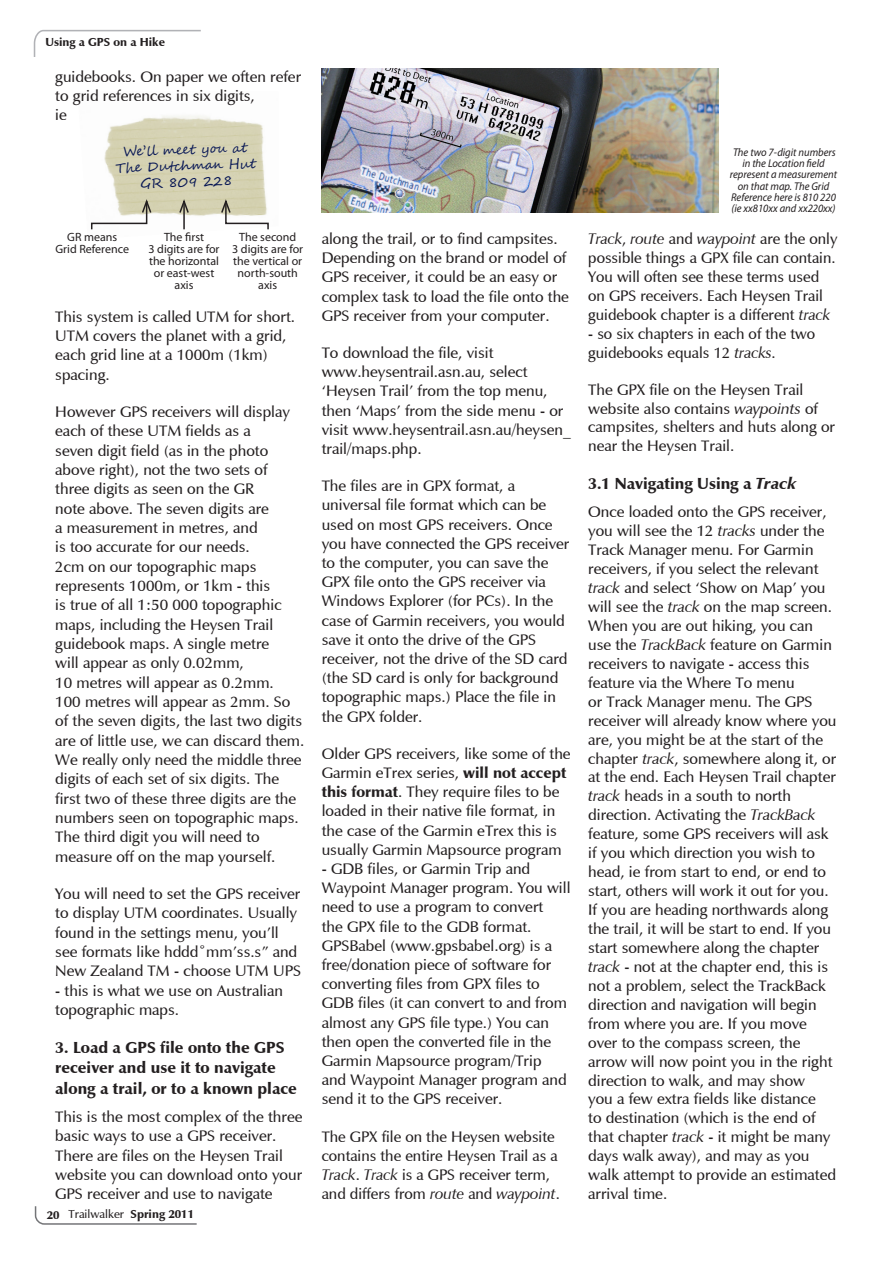
<style>
.page{position:relative;width:893px;height:1263px;background:#fff}
.page>*{position:absolute;margin:0;border:0;box-sizing:border-box;transform-origin:0 0}
.Subhead_2_copy{font:700 16.5px/20.2px "Mg Open Cosmetica";color:#231f20}
.Body_Copy2{font:15.75px/18.9px "Mg Open Cosmetica";color:#231f20}
.t1{font:13.5px/16.2px "Segoe Script";color:#091855;text-align:center}
.JEZ-Diagram_componen{font:12px/12px "Myriad Pro";color:#231f20;text-align:center}
.t2{font:700 12px "Mg Open Cosmetica";color:#231f20}
.JEZ-Diagram_componen-2{font:italic 11.25px/11.2px "Myriad Pro";color:#231f20;text-align:center;scale:.94 1}
.s1{font-size:11.85px}
.s2{font-weight:400}
.s3{font-weight:700}
.s4{font-style:italic}
</style>
<div class="page">
<svg style="left:34px;top:1206px;width:163px;height:19px"></svg>
<svg style="left:33px;top:29px;width:168px;height:28px"></svg>
<div style="left:41px;top:1208px;width:24px;height:13px;background:#fff"></div>
<img style="left:104px;top:115px;width:162px;height:115px">
<hr style="left:183px;top:201px;width:2px;height:28px;background:#231f20">
<svg style="left:178px;top:197px;width:12px;height:17px"></svg>
<svg style="left:90px;top:197px;width:63px;height:33px"></svg>
<svg style="left:220px;top:197px;width:49px;height:33px"></svg>
<img style="left:322px;top:68px;width:396px;height:144px">
<p class="t2" style="left:45px;top:35px;width:121px">Using a GPS on a Hike</p>
<p class="Body_Copy2" style="left:55px;top:68px;width:247px">guidebooks. On paper we often refer to grid references in six digits,<br>ie</p>
<p class="t1" style="left:115px;top:144px;width:141px;rotate:-2deg">We’ll meet you at<br>The Dutchman Hut</p>
<p class="t1" style="left:140px;top:176px;width:94px;rotate:-2deg">GR 809 228</p>
<p class="JEZ-Diagram_componen" style="left:56px;top:231px;width:75px">GR means<br>Grid Reference</p>
<p class="JEZ-Diagram_componen" style="left:149px;top:231px;width:72px">The first<br>3 digits are for the horizontal or east-west axis</p>
<p class="JEZ-Diagram_componen" style="left:232px;top:231px;width:72px">The second<br>3 digits are for the vertical or north-south axis</p>
<p class="Body_Copy2" style="left:55px;top:307px;width:241px;line-height:19.4px">This system is called UTM for short.<br>UTM covers the planet with a grid, each grid line at a 1000m (1km) spacing.</p>
<p class="Body_Copy2" style="left:55px;top:402px;width:250px;line-height:19.4px">However GPS receivers will display each of these UTM fields as a<br>seven digit field (as in the photo above right), not the two sets of three digits as seen on the GR<br>note above. The seven digits are<br>a measurement in metres, and<br>is too accurate for our needs.<br>2cm on our topographic maps represents 1000m, or 1km - this<br>is true of all 1:50 000 topographic maps, including the Heysen Trail guidebook maps. A single metre<br>will appear as only 0.02mm,<br>10 metres will appear as 0.2mm.<br>100 metres will appear as 2mm. So of the seven digits, the last two digits are of little use, we can discard them.<br>We really only need the middle three digits of each set of six digits. The first two of these three digits are the numbers seen on topographic maps.<br>The third digit you will need to measure off on the map yourself.</p>
<p class="Body_Copy2" style="left:55px;top:884px;width:247px;line-height:19.4px">You will need to set the GPS receiver to display UTM coordinates. Usually found in the settings menu, you’ll see formats like hddd°mm’ss.s” and New Zealand TM - choose UTM UPS</p>
<p class="Body_Copy2" style="left:55px;top:981px;width:229px;line-height:19.4px">- this is what we use on Australian topographic maps.</p>
<p class="Subhead_2_copy" style="left:55px;top:1037px;width:243px">3. Load a GPS file onto the GPS receiver and use it to navigate along a trail, or to a known place</p>
<p class="Body_Copy2" style="left:55px;top:1107px;width:249px;line-height:19.4px">This is the most complex of the three basic ways to use a GPS receiver.<br>There are files on the Heysen Trail website you can download onto your GPS receiver and use to navigate</p>
<p class="t2" style="left:47px;top:1207px;width:149px"><span class="s1">20</span>6 <span class="s2">Trailwalker</span> Spring 2011</p>
<p class="Body_Copy2" style="left:322px;top:229px;width:249px">along the trail, or to find campsites.<br>Depending on the brand or model of GPS receiver, it could be an easy or complex task to load the file onto the GPS receiver from your computer.</p>
<p class="Body_Copy2" style="left:322px;top:343px;width:251px">To download the file, visit www.heysentrail.asn.au, select ‘Heysen Trail’ from the top menu, then ‘Maps’ from the side menu - or visit www.heysentrail.asn.au/heysen_ trail/maps.php.</p>
<p class="Body_Copy2" style="left:322px;top:476px;width:249px">The files are in GPX format, a universal file format which can be used on most GPS receivers. Once you have connected the GPS receiver to the computer, you can save the<br>GPX file onto the GPS receiver via<br>Windows Explorer (for PCs). In the case of Garmin receivers, you would save it onto the drive of the GPS receiver, not the drive of the SD card (the SD card is only for background topographic maps.) Place the file in the GPX folder.</p>
<p class="Body_Copy2" style="left:322px;top:744px;width:250px">Older GPS receivers, like some of the Garmin eTrex series, <span class="s3">will not accept this format</span>. They require files to be loaded in their native file format, in the case of the Garmin eTrex this is usually Garmin Mapsource program</p>
<p class="Body_Copy2" style="left:322px;top:859px;width:250px">- GDB files, or Garmin Trip and<br>Waypoint Manager program. You will need to use a program to convert<br>the GPX file to the GDB format.<br>GPSBabel (www.gpsbabel.org) is a free/donation piece of software for converting files from GPX files to<br>GDB files (it can convert to and from almost any GPS file type.) You can then open the converted file in the<br>Garmin Mapsource program/Trip<br>and Waypoint Manager program and send it to the GPS receiver.</p>
<p class="Body_Copy2" style="left:322px;top:1127px;width:240px">The GPX file on the Heysen website contains the entire Heysen Trail as a <span class="s4">Track</span>. <span class="s4">Track</span> is a GPS receiver term, and differs from <span class="s4">route</span> and <span class="s4">waypoint</span>.</p>
<p class="JEZ-Diagram_componen-2" style="left:730px;top:146px;width:116px">The two 7-digit numbers in the Location field represent a measurement on that map. The Grid<br>Reference here is 810 220 (ie xx810xx and xx220xx)</p>
<p class="Body_Copy2" style="left:588px;top:229px;width:251px"><span class="s4">Track</span>, <span class="s4">route</span> and <span class="s4">waypoint</span> are the only possible things a GPX file can contain.<br>You will often see these terms used on GPS receivers. Each Heysen Trail guidebook chapter is a different <span class="s4">track</span></p>
<p class="Body_Copy2" style="left:588px;top:324px;width:228px">- so six chapters in each of the two guidebooks equals 12 <span class="s4">tracks</span>.</p>
<p class="Body_Copy2" style="left:588px;top:380px;width:248px">The GPX file on the Heysen Trail website also contains <span class="s4">waypoints</span> of campsites, shelters and huts along or near the Heysen Trail.</p>
<p class="Subhead_2_copy" style="left:588px;top:474px;width:209px">3.1 Navigating Using a <span class="s4">Track</span></p>
<p class="Body_Copy2" style="left:588px;top:503px;width:250px">Once loaded onto the GPS receiver, you will see the 12 <span class="s4">tracks</span> under the Track Manager menu. For Garmin receivers, if you select the relevant <span class="s4">track</span> and select ‘Show on Map’ you will see the <span class="s4">track</span> on the map screen.<br>When you are out hiking, you can use the <span class="s4">TrackBack</span> feature on Garmin receivers to navigate - access this feature via the Where To menu<br>or Track Manager menu. The GPS receiver will already know where you are, you might be at the start of the chapter <span class="s4">track</span>, somewhere along it, or at the end. Each Heysen Trail chapter <span class="s4">track</span> heads in a south to north direction. Activating the <span class="s4">TrackBack </span>feature, some GPS receivers will ask if you which direction you wish to head, ie from start to end, or end to start, others will work it out for you.<br>If you are heading northwards along the trail, it will be start to end. If you start somewhere along the chapter <span class="s4">track</span> - not at the chapter end, this is not a problem, select the TrackBack direction and navigation will begin from where you are. If you move over to the compass screen, the arrow will now point you in the right direction to walk, and may show<br>you a few extra fields like distance<br>to destination (which is the end of that chapter <span class="s4">track</span> - it might be many days walk away), and may as you walk attempt to provide an estimated arrival time.</p>
</div>
